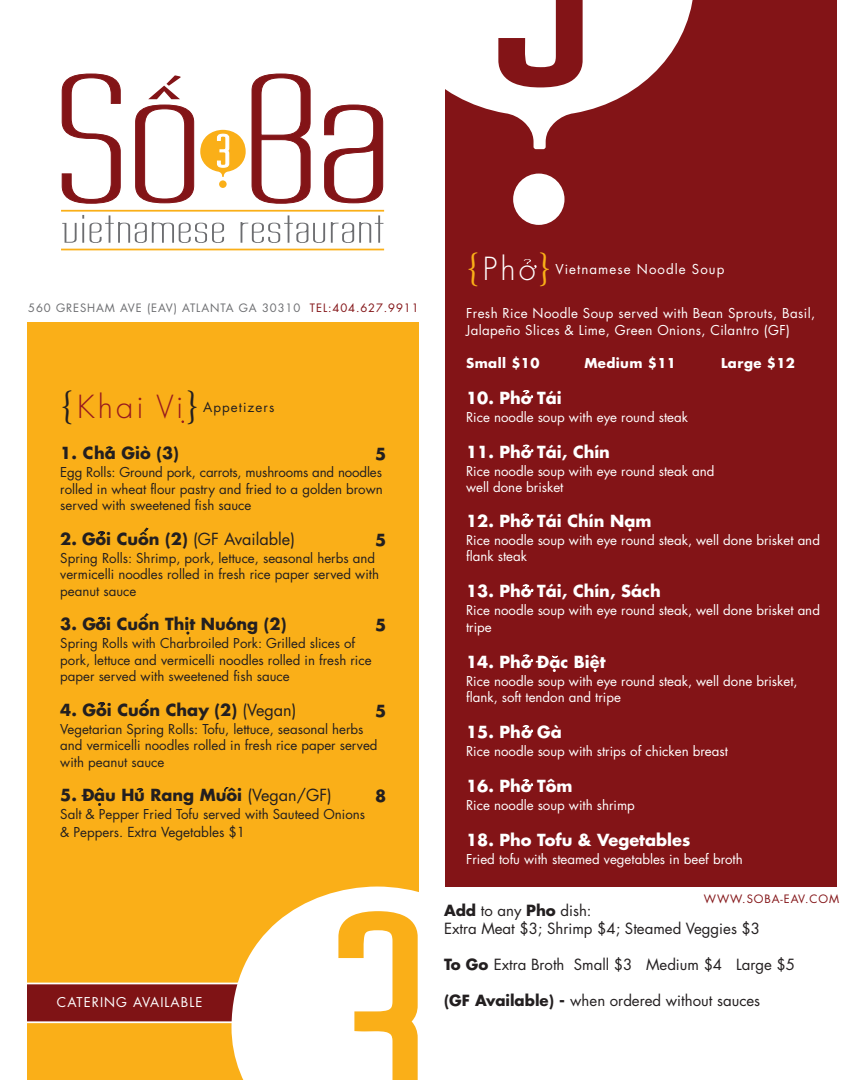
<style>
.page{position:relative;width:864px;height:1080px;background:#fff}
.page>*{position:absolute;margin:0;border:0;box-sizing:border-box;transform-origin:0 0}
.t1{font:300 30.9px "Futura";letter-spacing:.1em;color:#981a1e}
.t2{font:300 30.9px "Futura";color:#fff}
.t3{font:700 16.2px "Futura";color:#fff}
.t4{font:700 16.2px "Futura";color:#231f20}
.t5{font:16.2px "Futura";color:#231f20}
.t6{font:15px/18px "Futura";color:#231f20}
.t7{font:13.5px "Futura";color:#231f20}
.t8{font:13.2px/16.5px "Futura";color:#231f20}
.t9{font:13.2px/16.5px "Futura";color:#fff}
.t10{font:13.2px/16.5px "Futura";letter-spacing:.03em;color:#fff}
.t11{font:13.2px "Futura";letter-spacing:.08em;color:#fff}
.t12{font:700 13.2px "Futura";letter-spacing:.03em;color:#fff}
.t13{font:13.2px "Futura";letter-spacing:.08em;color:#231f20}
.t14{font:11.25px "Futura";letter-spacing:.08em;color:#6c6d70}
.t15{font:11.25px "Futura";letter-spacing:.08em;color:#831417}
.s1{color:#831417}
.s2{font-family:"Adobe Garamond Pro";font-weight:400;font-size:39.75px;color:#231f20}
.s3{font-weight:700}
.s4{font-weight:400}
.s5{font-size:13.2px}
.s6{font-family:"Adobe Garamond Pro";font-weight:400;font-size:39.75px;color:#faaf18}
</style>
<div class="page">
<div style="left:27px;top:322px;width:392px;height:758px;background:#faaf18"></div>
<div style="left:27px;top:984px;width:218px;height:38px;background:#7f1315"></div>
<div style="left:446px;top:0;width:391px;height:887px;background:#831417"></div>
<svg style="left:524px;top:259px;width:13px;height:10px"></svg>
<svg style="left:522px;top:390px;width:11px;height:9px"></svg>
<svg style="left:522px;top:444px;width:11px;height:9px"></svg>
<svg style="left:522px;top:513px;width:11px;height:9px"></svg>
<svg style="left:522px;top:584px;width:11px;height:8px"></svg>
<svg style="left:522px;top:725px;width:11px;height:8px"></svg>
<svg style="left:522px;top:779px;width:11px;height:8px"></svg>
<svg style="left:105px;top:446px;width:8px;height:5px"></svg>
<svg style="left:98px;top:531px;width:7px;height:5px"></svg>
<svg style="left:144px;top:528px;width:4px;height:4px"></svg>
<svg style="left:98px;top:616px;width:7px;height:6px"></svg>
<svg style="left:98px;top:702px;width:7px;height:5px"></svg>
<svg style="left:144px;top:613px;width:4px;height:4px"></svg>
<svg style="left:144px;top:699px;width:5px;height:4px"></svg>
<svg style="left:552px;top:655px;width:6px;height:4px"></svg>
<svg style="left:136px;top:788px;width:7px;height:5px"></svg>
<svg style="left:96px;top:787px;width:8px;height:4px"></svg>
<svg style="left:224px;top:787px;width:5px;height:5px"></svg>
<svg style="left:522px;top:654px;width:21px;height:8px"></svg>
<svg style="left:62px;top:215px;width:22px;height:28px"></svg>
<svg style="left:90px;top:215px;width:134px;height:28px"></svg>
<svg style="left:241px;top:215px;width:84px;height:28px"></svg>
<svg style="left:331px;top:215px;width:52px;height:28px"></svg>
<svg style="left:62px;top:73px;width:59px;height:131px"></svg>
<svg style="left:324px;top:104px;width:59px;height:99px"></svg>
<svg style="left:135px;top:75px;width:59px;height:128px"></svg>
<hr style="left:61px;top:249px;width:323px;height:1px;background:#faaf18">
<hr style="left:61px;top:210px;width:323px;height:2px;background:#faaf18">
<svg style="left:200px;top:73px;width:111px;height:131px"></svg>
<svg style="left:232px;top:887px;width:187px;height:193px;fill:#fff"></svg>
<svg style="left:338px;top:911px;width:80px;height:169px"></svg>
<svg style="left:445px;top:0;width:248px;height:149px;fill:#fff"></svg>
<div style="left:513px;top:174px;width:52px;height:51px;background:#fff;border-radius:50%"></div>
<svg style="left:498px;top:0;width:85px;height:87px"></svg>
<hr style="left:25px;top:1021px;width:214px;height:2px;background:#fff">
<hr style="left:25px;top:983px;width:214px;height:1px;background:#fff">
<p class="t14" style="left:28px;top:300px;width:392px">560 GRESHAM AVE (EAV) ATLANTA GA 30310 <span class="s1">TEL:404.627.9911</span></p>
<h1 class="t1" style="left:60px;top:387px;width:140px"><span class="s2">{</span>Khai Vi<span class="s2">}</span></h1>
<p class="t13" style="left:203px;top:399px;width:73px">Appetizers</p>
<p class="t4" style="left:60px;top:442px;width:120px">1. Cha Giò (3)</p>
<p class="t8" style="left:60px;top:464px;width:324px;text-align:justify">Egg Rolls: Ground pork, carrots, mushrooms and noodles rolled in wheat flour pastry and fried to a golden brown served with sweetened fish sauce</p>
<p class="t5" style="left:60px;top:528px;width:236px"><span class="s3">2. Goi Cuôn (2)</span> (GF Available)</p>
<p class="t8" style="left:60px;top:550px;width:320px">Spring Rolls: Shrimp, pork, lettuce, seasonal herbs and vermicelli noodles rolled in fresh rice paper served with peanut sauce</p>
<p class="t4" style="left:60px;top:613px;width:228px">3. Goi Cuôn Thit Nuóng (2)</p>
<p class="t8" style="left:60px;top:635px;width:313px">Spring Rolls with Charbroiled Pork: Grilled slices of pork, lettuce and vermicelli noodles rolled in fresh rice paper served with sweetened fish sauce</p>
<p class="t4" style="left:60px;top:699px;width:238px">4. Goi Cuôn Chay (2) <span class="s4">(Vegan)</span></p>
<p class="t8" style="left:60px;top:721px;width:319px">Vegetarian Spring Rolls: Tofu, lettuce, seasonal herbs and vermicelli noodles rolled in fresh rice paper served with peanut sauce</p>
<p class="t4" style="left:60px;top:784px;width:273px">5. Dau Hu Rang Muôi <span class="s4">(Vegan/GF)</span></p>
<p class="t8" style="left:60px;top:806px;width:306px">Salt &amp; Pepper Fried Tofu served with Sauteed Onions</p>
<p class="t7" style="left:60px;top:823px;width:186px"><span class="s5">&amp; Peppers.</span> Extra Vegetables $1</p>
<p class="t4" style="left:375px;top:443px;width:13px">5</p>
<p class="t4" style="left:375px;top:529px;width:13px">5</p>
<p class="t4" style="left:375px;top:614px;width:13px">5</p>
<p class="t4" style="left:375px;top:700px;width:13px">5</p>
<p class="t4" style="left:375px;top:785px;width:13px">8</p>
<h1 class="t2" style="left:466px;top:249px;width:87px"><span class="s6">{</span>Pho<span class="s6">}</span></h1>
<p class="t11" style="left:556px;top:260px;width:170px">Vietnamese Noodle Soup</p>
<p class="t10" style="left:466px;top:305px;width:351px">Fresh Rice Noodle Soup served with Bean Sprouts, Basil,<br>Jalapeño Slices &amp; Lime, Green Onions, Cilantro (GF)</p>
<p class="t12" style="left:466px;top:354px;width:75px">Small $10</p>
<p class="t12" style="left:585px;top:354px;width:93px">Medium $11</p>
<p class="t12" style="left:721px;top:354px;width:76px">Large $12</p>
<p class="t3" style="left:466px;top:386px;width:97px">10. Pho Tái</p>
<p class="t9" style="left:466px;top:408px;width:223px">Rice noodle soup with eye round steak</p>
<p class="t3" style="left:466px;top:440px;width:145px">11. Pho Tái, Chín</p>
<p class="t9" style="left:466px;top:462px;width:250px">Rice noodle soup with eye round steak and well done brisket</p>
<p class="t3" style="left:466px;top:509px;width:187px">12. Pho Tái Chín Nam</p>
<p class="t9" style="left:466px;top:531px;width:355px">Rice noodle soup with eye round steak, well done brisket and flank steak</p>
<p class="t3" style="left:466px;top:580px;width:196px">13. Pho Tái, Chín, Sách</p>
<p class="t9" style="left:466px;top:602px;width:355px">Rice noodle soup with eye round steak, well done brisket and tripe</p>
<p class="t3" style="left:466px;top:650px;width:141px">14. Pho Dac Biêt</p>
<p class="t9" style="left:466px;top:672px;width:333px">Rice noodle soup with eye round steak, well done brisket, flank, soft tendon and tripe</p>
<p class="t3" style="left:466px;top:721px;width:97px">15. Pho Gà</p>
<p class="t9" style="left:466px;top:743px;width:263px">Rice noodle soup with strips of chicken breast</p>
<p class="t3" style="left:466px;top:775px;width:108px">16. Pho Tôm</p>
<p class="t9" style="left:466px;top:797px;width:170px">Rice noodle soup with shrimp</p>
<p class="t3" style="left:466px;top:829px;width:226px">18. Pho Tofu &amp; Vegetables</p>
<p class="t9" style="left:466px;top:851px;width:278px">Fried tofu with steamed vegetables in beef broth</p>
<p class="t15" style="left:704px;top:891px;width:137px">WWW.SOBA-EAV.COM</p>
<p class="t6" style="left:444px;top:901px;width:318px"><span class="s3">Add</span> to any <span class="s3">Pho</span> dish:<br>Extra Meat $3; Shrimp $4; Steamed Veggies $3</p>
<p class="t6" style="left:444px;top:955px;width:352px"><span class="s3">To Go</span> Extra Broth Small $3 Medium $4 Large $5</p>
<p class="t11" style="left:57px;top:993px;width:147px">CATERING AVAILABLE</p>
<p class="t6" style="left:444px;top:991px;width:318px"><span class="s3">(GF Available) -</span> when ordered without sauces</p>
</div>
